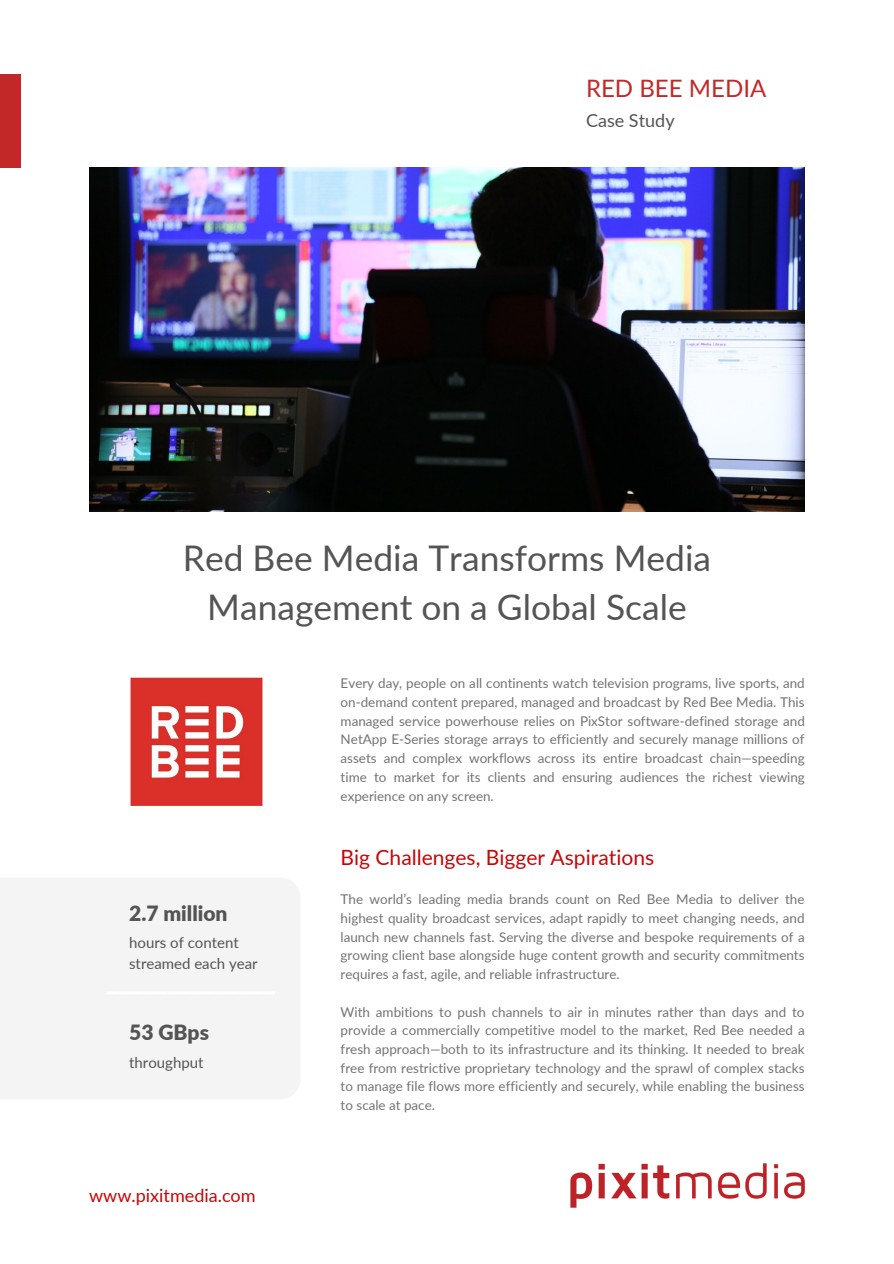
<style>
.page{position:relative;width:894px;height:1264px;background:#fff}
.page>*{position:absolute;margin:0;border:0;box-sizing:border-box;transform-origin:0 0}
.t1{font:35.4px/48.6px "Lato";color:#545454;text-align:center}
.t2{font:24px "Lato";color:#c32829}
.t3{font:21px "Lato";color:#c70507}
.t4{font:900 21px "Lato";color:#545454}
.t5{font:18px "Lato";color:#c70507}
.t6{font:18px "Lato";color:#545454}
.t7{font:15px/20.4px "Lato";color:#545454}
.t8{font:13.5px/18.8px "Lato";color:#737373;text-align:justify}
</style>
<div class="page">
<div style="left:0;top:75px;width:21px;height:93px;background:#c32829"></div>
<img style="left:89px;top:168px;width:715px;height:343px">
<img style="left:570px;top:1163px;width:235px;height:45px">
<img style="left:130px;top:677px;width:133px;height:129px">
<div style="left:0;top:878px;width:300px;height:221px;background:#f4f4f4"></div>
<h2 class="t2" style="left:586px;top:73px;width:182px">RED BEE MEDIA</h2>
<h3 class="t6" style="left:586px;top:109px;width:90px">Case Study</h3>
<h1 class="t1" style="left:183px;top:533px;width:529px">Red Bee Media Transforms Media<br>Management on a Global Scale</h1>
<h3 class="t4" style="left:129px;top:899px;width:100px">2.7 million</h3>
<p class="t7" style="left:129px;top:932px;width:130px">hours of content streamed each year</p>
<h3 class="t4" style="left:129px;top:1019px;width:81px">53 GBps</h3>
<p class="t7" style="left:129px;top:1051px;width:76px">throughput</p>
<h3 class="t5" style="left:89px;top:1184px;width:168px">www.pixitmedia.com</h3>
<p class="t8" style="left:340px;top:673px;width:465px">Every day, people on all continents watch television programs, live sports, and on-demand content prepared, managed and broadcast by Red Bee Media. This managed service powerhouse relies on PixStor software-defined storage and NetApp E-Series storage arrays to efficiently and securely manage millions of assets and complex workflows across its entire broadcast chain—speeding time to market for its clients and ensuring audiences the richest viewing experience on any screen.</p>
<h3 class="t3" style="left:340px;top:843px;width:315px">Big Challenges, Bigger Aspirations</h3>
<p class="t8" style="left:340px;top:889px;width:465px">The world’s leading media brands count on Red Bee Media to deliver the highest quality broadcast services, adapt rapidly to meet changing needs, and launch new channels fast. Serving the diverse and bespoke requirements of a growing client base alongside huge content growth and security commitments requires a fast, agile, and reliable infrastructure.</p>
<p class="t8" style="left:340px;top:1001px;width:465px">With ambitions to push channels to air in minutes rather than days and to provide a commercially competitive model to the market, Red Bee needed a fresh approach—both to its infrastructure and its thinking. It needed to break free from restrictive proprietary technology and the sprawl of complex stacks to manage file flows more efficiently and securely, while enabling the business to scale at pace.</p>
</div>
